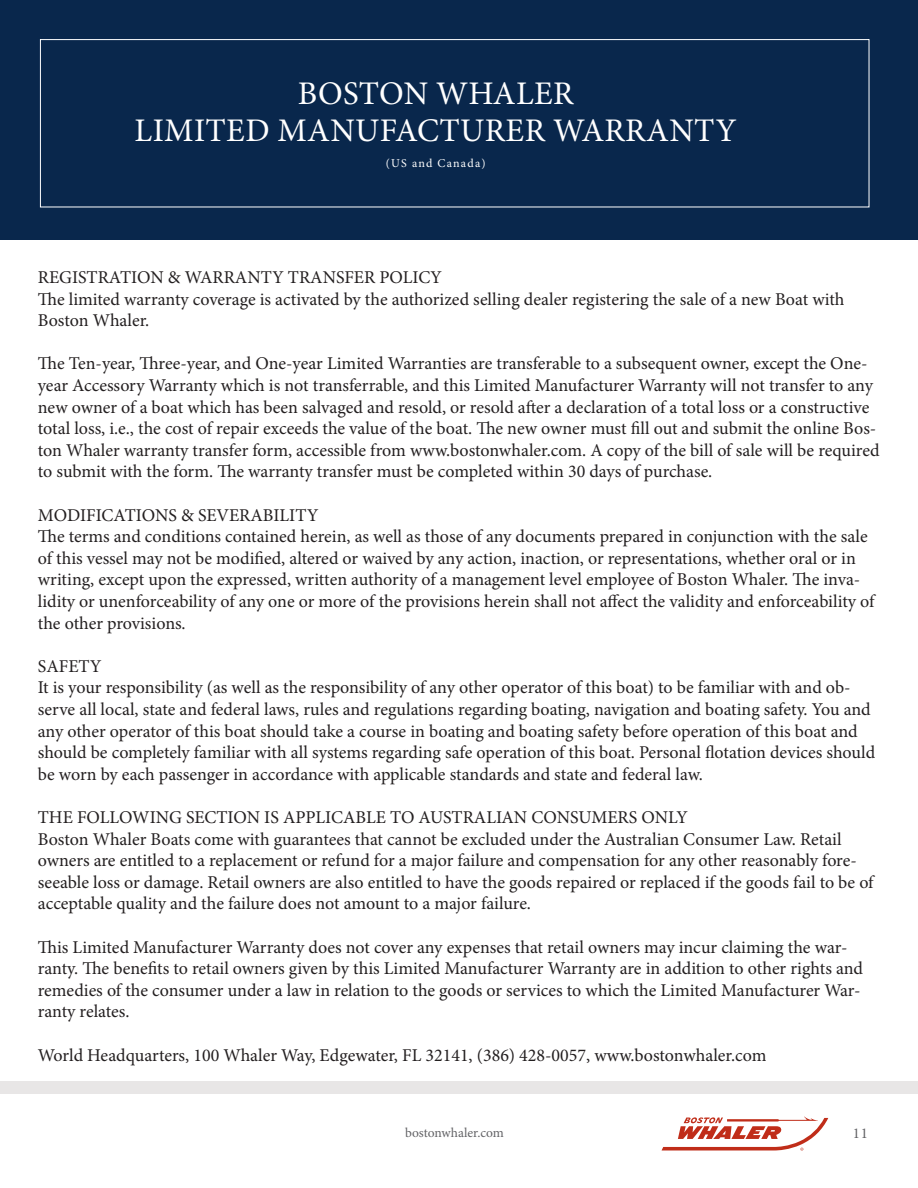
<style>
.page{position:relative;width:918px;height:1188px;background:#fff}
.page>*{position:absolute;margin:0;border:0;box-sizing:border-box;transform-origin:0 0}
.t1{font:33px/37.7px "Minion Pro";letter-spacing:.01em;color:#fff;text-align:center}
.t2{font:18px/21.6px "Minion Pro";color:#231f20}
.t3{font:15px "Minion Pro";color:#636366}
.t4{font:13.5px "Minion Pro";color:#636366}
.t5{font:12px "Minion Pro";letter-spacing:.1em;color:#fff}
</style>
<div class="page">
<div style="left:0;top:0;width:918px;height:240px;background:#09274c"></div>
<div style="left:40px;top:39px;width:829px;height:168px;border:1px solid #fff"></div>
<div style="left:0;top:1081px;width:918px;height:13px;background:#e8e6e6"></div>
<svg style="left:662px;top:1116px;width:166px;height:35px"></svg>
<h1 class="t1" style="left:135px;top:74px;width:604px">BOSTON WHALER<br>LIMITED MANUFACTURER WARRANTY</h1>
<p class="t5" style="left:386px;top:155px;width:101px">(US and Canada)</p>
<p class="t2" style="left:38px;top:267px;width:406px">REGISTRATION &amp; WARRANTY TRANSFER POLICY</p>
<p class="t2" style="left:38px;top:288px;width:808px">The limited warranty coverage is activated by the authorized selling dealer registering the sale of a new Boat with<br>Boston Whaler.</p>
<p class="t2" style="left:38px;top:353px;width:843px">The Ten-year, Three-year, and One-year Limited Warranties are transferable to a subsequent owner, except the One&shy;year Accessory Warranty which is not transferrable, and this Limited Manufacturer Warranty will not transfer to any new owner of a boat which has been salvaged and resold, or resold after a declaration of a total loss or a constructive total loss, i.e., the cost of repair exceeds the value of the boat. The new owner must fill out and submit the online Bos&shy;ton Whaler warranty transfer form, accessible from www.bostonwhaler.com. A copy of the bill of sale will be required to submit with the form. The warranty transfer must be completed within 30 days of purchase.</p>
<p class="t2" style="left:38px;top:504px;width:282px">MODIFICATIONS &amp; SEVERABILITY</p>
<p class="t2" style="left:38px;top:526px;width:838px">The terms and conditions contained herein, as well as those of any documents prepared in conjunction with the sale of this vessel may not be modified, altered or waived by any action, inaction, or representations, whether oral or in writing, except upon the expressed, written authority of a management level employee of Boston Whaler. The inva&shy;lidity or unenforceability of any one or more of the provisions herein shall not affect the validity and enforceability of the other provisions.</p>
<p class="t2" style="left:38px;top:655px;width:65px">SAFETY</p>
<p class="t2" style="left:38px;top:677px;width:839px">It is your responsibility (as well as the responsibility of any other operator of this boat) to be familiar with and ob&shy;serve all local, state and federal laws, rules and regulations regarding boating, navigation and boating safety. You and any other operator of this boat should take a course in boating and boating safety before operation of this boat and should be completely familiar with all systems regarding safe operation of this boat. Personal flotation devices should be worn by each passenger in accordance with applicable standards and state and federal law.</p>
<p class="t2" style="left:38px;top:807px;width:652px">THE FOLLOWING SECTION IS APPLICABLE TO AUSTRALIAN CONSUMERS ONLY</p>
<p class="t2" style="left:38px;top:828px;width:837px">Boston Whaler Boats come with guarantees that cannot be excluded under the Australian Consumer Law. Retail owners are entitled to a replacement or refund for a major failure and compensation for any other reasonably fore&shy;seeable loss or damage. Retail owners are also entitled to have the goods repaired or replaced if the goods fail to be of acceptable quality and the failure does not amount to a major failure.</p>
<p class="t2" style="left:38px;top:936px;width:827px">This Limited Manufacturer Warranty does not cover any expenses that retail owners may incur claiming the war&shy;ranty. The benefits to retail owners given by this Limited Manufacturer Warranty are in addition to other rights and remedies of the consumer under a law in relation to the goods or services to which the Limited Manufacturer War&shy;ranty relates.</p>
<p class="t2" style="left:38px;top:1044px;width:730px">World Headquarters, 100 Whaler Way, Edgewater, FL 32141, (386) 428-0057, www.bostonwhaler.com</p>
<p class="t4" style="left:405px;top:1124px;width:100px">bostonwhaler.com</p>
<p class="t3" style="left:853px;top:1123px;width:17px">11</p>
</div>
